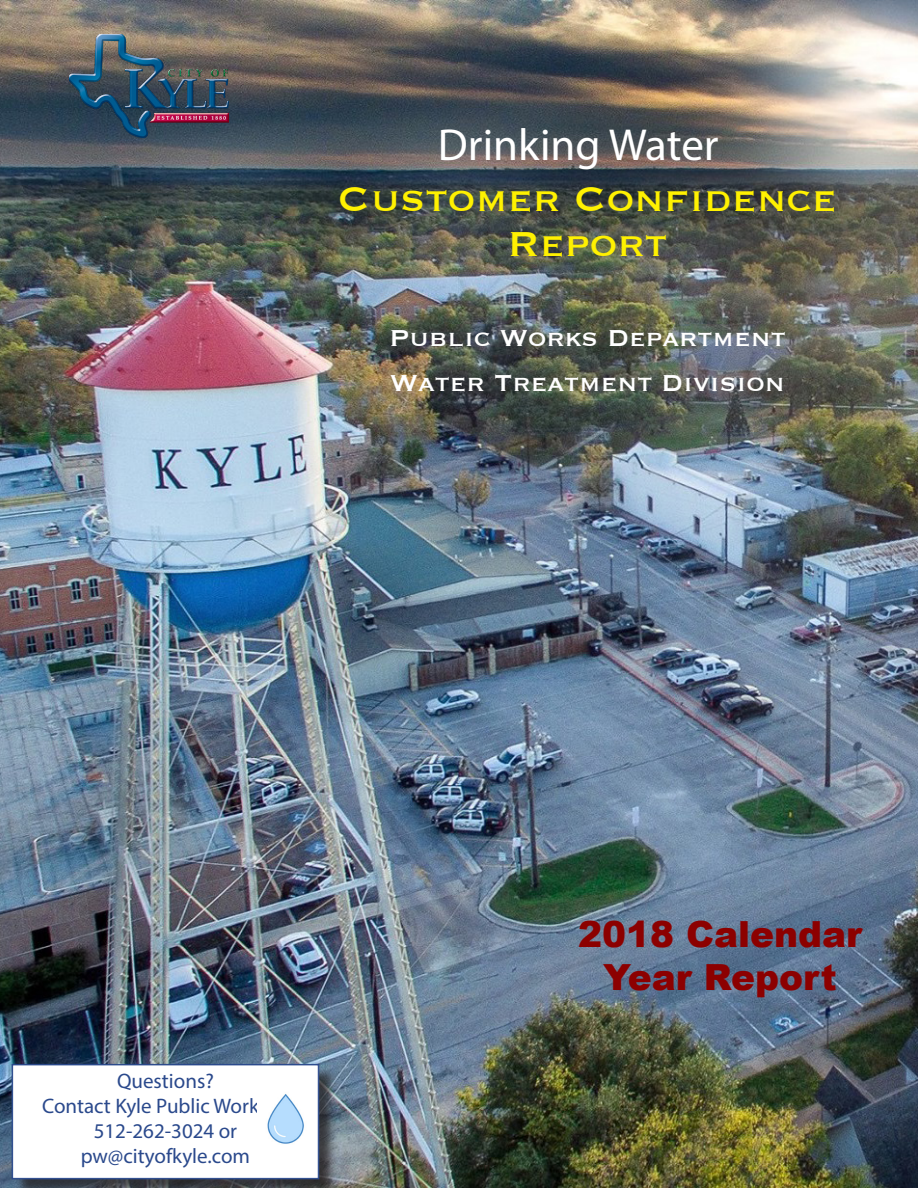
<style>
.page{position:relative;width:918px;height:1188px;background:#fff}
.page>*{position:absolute;margin:0;border:0;box-sizing:border-box;transform-origin:0 0}
.t1{font:45px/45px "Copperplate";color:#fff101;text-align:center}
.t2{font:45px "Myriad Pro";color:#fff}
.t3{font:900 36px/43.2px "Arial";color:#8c0000;text-align:center}
.t4{font:30px "Copperplate";color:#fff}
.t5{font:21px/25.2px "Myriad Pro";color:#2a498c;text-align:center}
</style>
<div class="page">
<img style="left:0;top:1px;width:918px;height:1187px">
<img style="left:69px;top:35px;width:160px;height:103px">
<div style="left:15px;top:1067px;width:322px;height:121px;background:#231f20;opacity:.75"></div>
<svg style="left:12px;top:1064px;width:307px;height:115px"></svg>
<img style="left:258px;top:1081px;width:56px;height:75px">
<p class="t2" style="left:438px;top:117px;width:282px">Drinking Water</p>
<p class="t1" style="left:338px;top:174px;width:500px">Customer Confidence<br>Report</p>
<p class="t4" style="left:389px;top:318px;width:398px">Public Works Department</p>
<p class="t4" style="left:390px;top:363px;width:397px">Water Treatment Division</p>
<p class="t5" style="left:117px;top:1068px;width:98px">Questions?</p>
<p class="t5" style="left:42px;top:1093px;width:248px">Contact Kyle Public Works at<br>512-262-3024 or</p>
<p class="t5" style="left:81px;top:1143px;width:171px">pw@cityofkyle.com</p>
<p class="t3" style="left:578px;top:911px;width:286px">2018 Calendar<br>Year Report</p>
</div>
